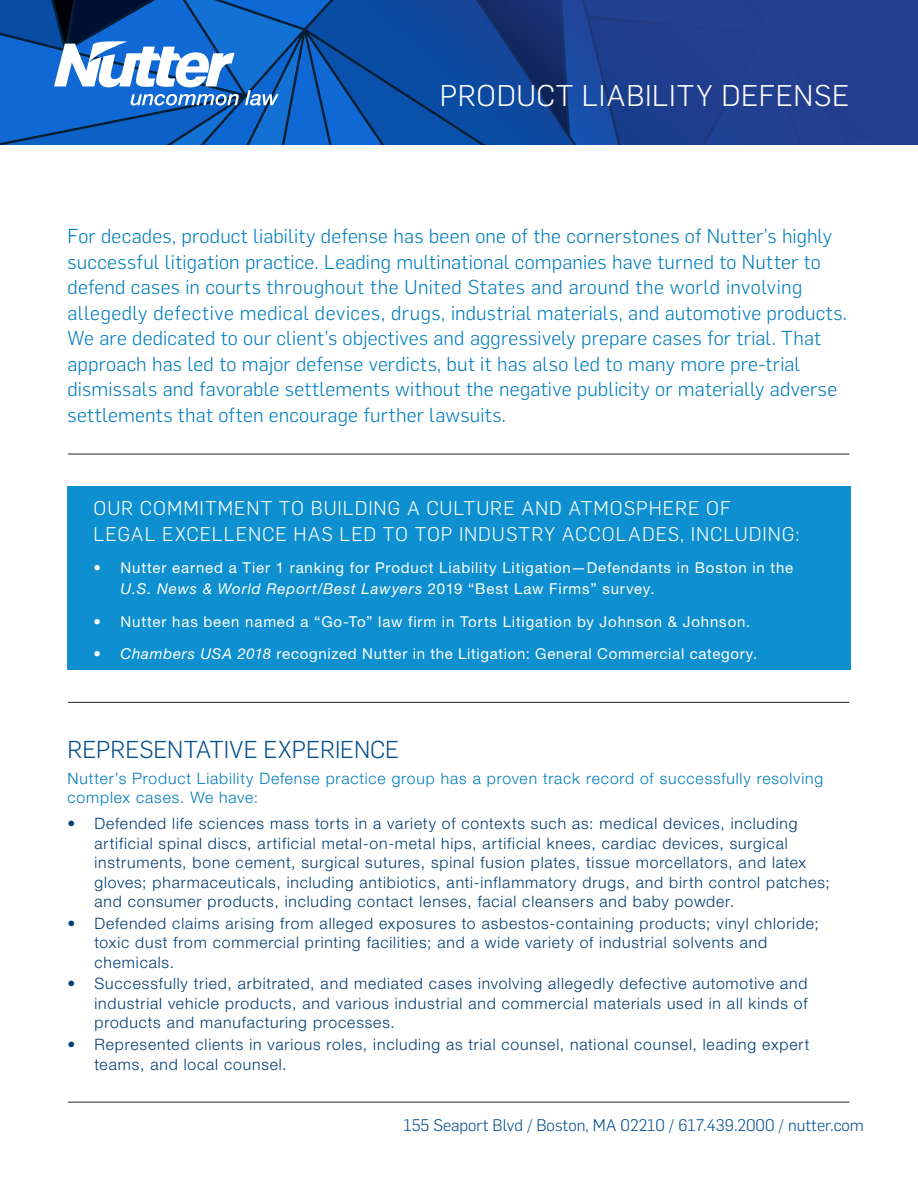
<style>
.page{position:relative;width:918px;height:1188px;background:#fff}
.page>*{position:absolute;margin:0;border:0;box-sizing:border-box;transform-origin:0 0}
.t1{font:300 29.4px "Flama";letter-spacing:.025em;color:#fff}
.Subheadline{font:300 24px "Flama";color:#064f8d}
.Intro_text{font:300 19.8px/25.5px "Flama";letter-spacing:.01em;color:#007dbb}
.t2{font:300 19.5px/25.5px "Flama";letter-spacing:.045em;color:#fff}
.t3{font:300 16.5px "Flama";color:#064f8d}
.t4{font:300 15.75px/19.5px "Helvetica Neue LT Std";letter-spacing:.055em;color:#003d71}
.Body_copy{font:300 15.75px/19.5px "Helvetica Neue LT Std";letter-spacing:.055em;color:#007dbb}
.t5{font:15px/21px "Helvetica Neue LT Std";letter-spacing:.055em;color:#fff}
.s1{font-style:italic}
</style>
<div class="page">
<hr style="left:68px;top:454px;width:781px;height:1px;background:#231f20">
<hr style="left:68px;top:702px;width:781px;height:1px;background:#231f20">
<hr style="left:68px;top:1102px;width:781px;height:1px;background:#231f20">
<svg style="left:0;top:0;width:918px;height:145px;background:#1e52a3"></svg>
<div style="left:68px;top:487px;width:783px;height:183px;background:#0d8fd0"></div>
<p class="t1" style="left:440px;top:75px;width:411px">PRODUCT LIABILITY DEFENSE</p>
<p class="Intro_text" style="left:68px;top:222px;width:781px">For decades, product liability defense has been one of the cornerstones of Nutter’s highly successful litigation practice. Leading multinational companies have turned to Nutter to defend cases in courts throughout the United States and around the world involving allegedly defective medical devices, drugs, industrial materials, and automotive products.<br>We are dedicated to our client’s objectives and aggressively prepare cases for trial. That approach has led to major defense verdicts, but it has also led to many more pre-trial dismissals and favorable settlements without the negative publicity or materially adverse settlements that often encourage further lawsuits.</p>
<p class="t2" style="left:94px;top:495px;width:707px">OUR COMMITMENT TO BUILDING A CULTURE AND ATMOSPHERE OF<br>LEGAL EXCELLENCE HAS LED TO TOP INDUSTRY ACCOLADES, INCLUDING:</p>
<p class="t5" style="left:121px;top:557px;width:674px;text-indent:-27px">• Nutter earned a Tier 1 ranking for Product Liability Litigation—Defendants in Boston in the<br><span class="s1">U.S. News &amp; World Report/Best Lawyers</span> 2019 “Best Law Firms” survey.</p>
<p class="t5" style="left:94px;top:611px;width:658px">• Nutter has been named a “Go-To” law firm in Torts Litigation by Johnson &amp; Johnson.</p>
<p class="t5" style="left:94px;top:643px;width:665px"><span class="s1">• Chambers USA 2018</span> recognized Nutter in the Litigation: General Commercial category.</p>
<p class="Subheadline" style="left:68px;top:733px;width:333px">REPRESENTATIVE EXPERIENCE</p>
<p class="Body_copy" style="left:68px;top:768px;width:757px">Nutter’s Product Liability Defense practice group has a proven track record of successfully resolving complex cases. We have:</p>
<p class="t4" style="left:94px;top:813px;width:737px;text-indent:-27px">• Defended life sciences mass torts in a variety of contexts such as: medical devices, including artificial spinal discs, artificial metal-on-metal hips, artificial knees, cardiac devices, surgical instruments, bone cement, surgical sutures, spinal fusion plates, tissue morcellators, and latex gloves; pharmaceuticals, including antibiotics, anti-inflammatory drugs, and birth control patches; and consumer products, including contact lenses, facial cleansers and baby powder.</p>
<p class="t4" style="left:94px;top:913px;width:726px;text-indent:-27px">• Defended claims arising from alleged exposures to asbestos-containing products; vinyl chloride; toxic dust from commercial printing facilities; and a wide variety of industrial solvents and chemicals.</p>
<p class="t4" style="left:94px;top:974px;width:715px;text-align:justify;text-indent:-27px">• Successfully tried, arbitrated, and mediated cases involving allegedly defective automotive and industrial vehicle products, and various industrial and commercial materials used in all kinds of products and manufacturing processes.</p>
<p class="t4" style="left:94px;top:1034px;width:717px;text-indent:-27px">• Represented clients in various roles, including as trial counsel, national counsel, leading expert teams, and local counsel.</p>
<p class="t3" style="left:404px;top:1114px;width:462px">155 Seaport Blvd / Boston, MA 02210 / 617.439.2000 / nutter.com</p>
</div>
